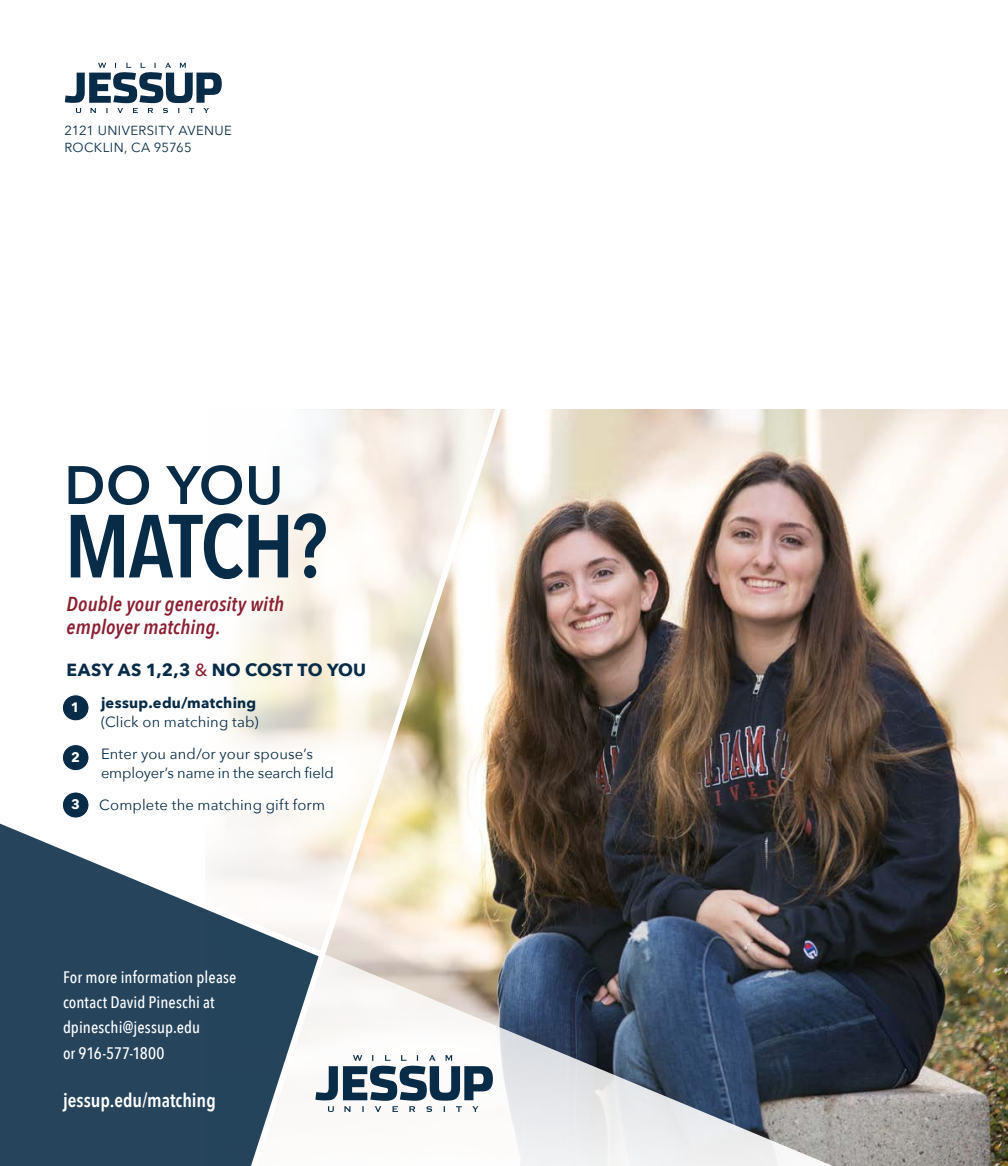
<style>
.page{position:relative;width:1008px;height:1166px;background:#fff}
.page>*{position:absolute;margin:0;border:0;box-sizing:border-box;transform-origin:0 0}
.t1{font:600 88.38px "Avenir Next Condensed";letter-spacing:-.025em;color:#082c47}
.t2{font:600 53.55px "Avenir Next";color:#082c47}
.body_text{font:italic 600 20.12px/22.8px "Avenir Next Condensed";letter-spacing:.01em;color:#8b2031}
.body_text-2{font:600 19.25px "Avenir Next Condensed";color:#fff}
.body_text-3{font:700 17.5px "Avenir Next";letter-spacing:.01em;color:#082c47}
.body_text-4{font:500 16.62px/25.4px "Avenir Next Condensed";letter-spacing:.005em;color:#fff}
.body_text-5{font:14.7px/19.2px "Avenir Next";letter-spacing:.01em;color:#082c47}
.Condensed_Bold_Subhe{font:700 13.65px "Avenir Next";color:#fff}
.t3{font:13.12px/17.5px "Avenir Next";letter-spacing:.03em;color:#082c47}
.s1{font-weight:500;color:#8b2031}
.s2{font-weight:700}
</style>
<div class="page">
<svg style="left:65px;top:63px;width:157px;height:50px"></svg>
<img style="left:509px;top:409px;width:499px;height:757px">
<img style="left:509px;top:812px;width:362px;height:354px">
<div style="left:0;top:962px;width:238px;height:204px;background:#26455d"></div>
<svg style="left:238px;top:409px;width:271px;height:757px"></svg>
<svg style="left:0;top:805px;width:330px;height:157px"></svg>
<div style="left:62px;top:694px;width:27px;height:27px;background:#082c47;border-radius:50%"></div>
<div style="left:62px;top:694px;width:27px;height:27px;border:1px solid #fff;border-radius:50%"></div>
<div style="left:62px;top:744px;width:27px;height:26px;background:#082c47;border-radius:50%"></div>
<div style="left:62px;top:744px;width:27px;height:27px;border:1px solid #fff;border-radius:50%"></div>
<div style="left:62px;top:792px;width:27px;height:26px;background:#082c47;border-radius:50%"></div>
<div style="left:62px;top:791px;width:27px;height:27px;border:1px solid #fff;border-radius:50%"></div>
<svg style="left:315px;top:1055px;width:178px;height:57px"></svg>
<p class="t3" style="left:64px;top:121px;width:169px">2121 UNIVERSITY AVENUE<br>ROCKLIN, CA 95765</p>
<p class="t2" style="left:64px;top:439px;width:221px">DO YOU</p>
<p class="t1" style="left:64px;top:470px;width:264px">MATCH?</p>
<p class="body_text" style="left:67px;top:592px;width:219px">Double your generosity with employer matching.</p>
<p class="body_text-3" style="left:66px;top:654px;width:301px">EASY AS 1,2,3 <span class="s1">&amp;</span> NO COST TO YOU</p>
<p class="body_text-5" style="left:101px;top:692px;width:159px"><span class="s2">jessup.edu/matching </span>(Click on matching tab)</p>
<p class="body_text-5" style="left:101px;top:743px;width:234px">Enter you and/or your spouse’s employer’s name in the search field</p>
<p class="body_text-5" style="left:99px;top:794px;width:228px">Complete the matching gift form</p>
<p class="Condensed_Bold_Subhe" style="left:71px;top:695px;width:10px">1</p>
<p class="Condensed_Bold_Subhe" style="left:71px;top:745px;width:10px">2</p>
<p class="Condensed_Bold_Subhe" style="left:71px;top:792px;width:10px">3</p>
<p class="body_text-4" style="left:63px;top:964px;width:175px">For more information please contact David Pineschi at dpineschi@jessup.edu<br>or 916-577-1800</p>
<p class="body_text-2" style="left:63px;top:1083px;width:154px">jessup.edu/matching</p>
</div>
